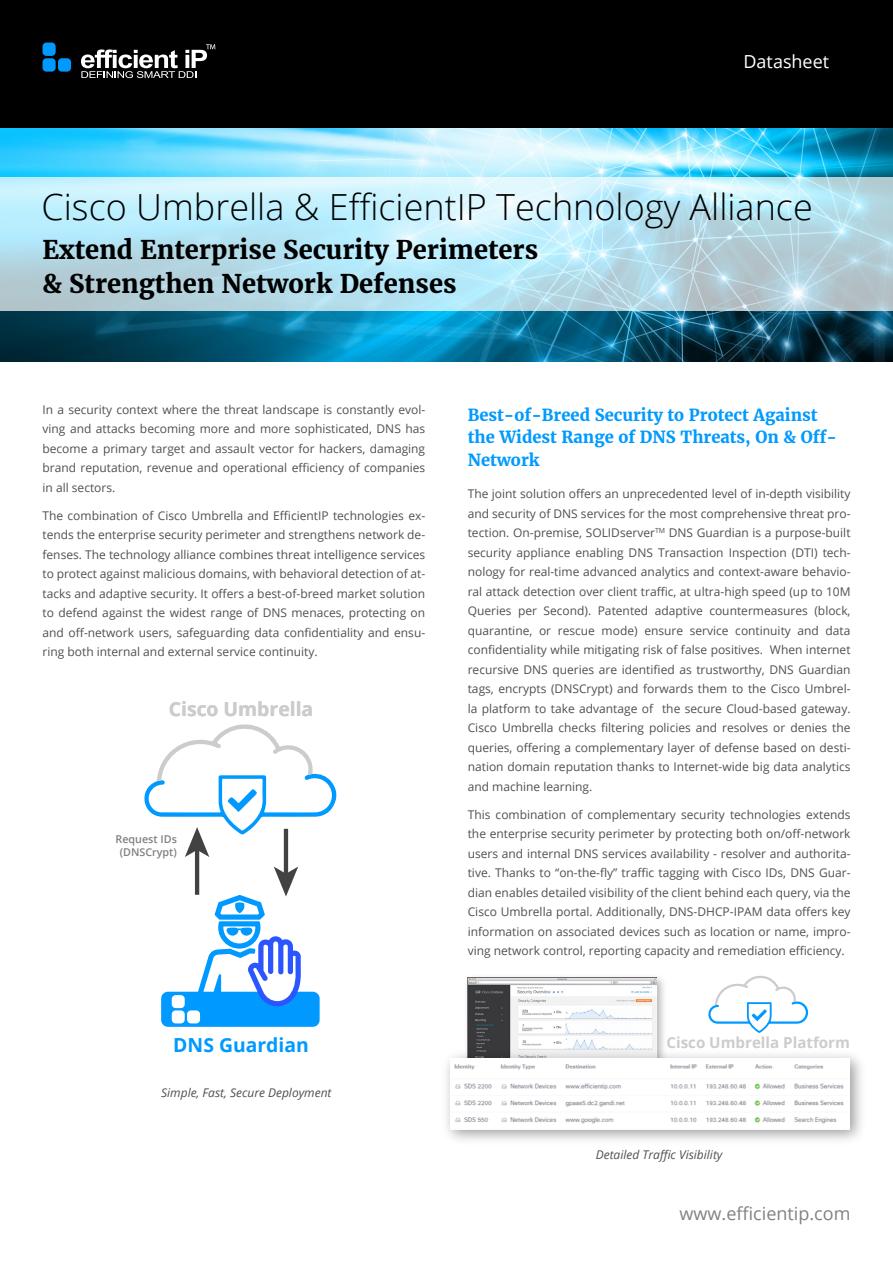
<style>
.page{position:relative;width:893px;height:1263px;background:#fff}
.page>*{position:absolute;margin:0;border:0;box-sizing:border-box;transform-origin:0 0}
.t1{font:300 36px "Open Sans";color:#000}
.t2{font:700 25.5px/34.5px "Merriweather";color:#000}
.t3{font:700 19.35px "Open Sans";color:#ccc}
.t4{font:700 19.35px "Open Sans";color:#09f}
.t5{font:18px "Open Sans";color:#818181}
.t6{font:18px "Open Sans";color:#fff}
.t7{font:700 16.5px/22.5px "Merriweather";color:#009aff}
.t8{font:700 15.15px "Open Sans";color:#ccc}
.t9{font:12px/19.5px "Open Sans";color:#505050;text-align:justify}
.t10{font:italic 12px "Open Sans";color:#505050}
.t11{font:600 10.8px/12.9px "Open Sans";color:#808080;text-align:center}
</style>
<div class="page">
<div style="left:0;top:0;width:893px;height:135px;background:#000"></div>
<div style="left:43px;top:58px;width:13px;height:14px;background:#09f;border-radius:4px"></div>
<div style="left:43px;top:43px;width:13px;height:13px;background:#09f;border-radius:4px"></div>
<div style="left:58px;top:58px;width:13px;height:14px;background:#09f;border-radius:4px"></div>
<svg style="left:81px;top:44px;width:134px;height:34px"></svg>
<img style="left:0;top:129px;width:893px;height:232px">
<svg style="left:0;top:177px;width:893px;height:133px;background:#bde2ee"></svg>
<div style="left:161px;top:992px;width:159px;height:35px;background:#09f;border-radius:7px"></div>
<div style="left:172px;top:995px;width:13px;height:13px;background:#fff;border-radius:4px"></div>
<div style="left:172px;top:1010px;width:13px;height:13px;background:#fff;border-radius:4px"></div>
<div style="left:187px;top:1010px;width:13px;height:13px;background:#fff;border-radius:4px"></div>
<hr style="left:195px;top:848px;width:4px;height:47px;background:#424242">
<svg style="left:144px;top:724px;width:193px;height:133px"></svg>
<hr style="left:284px;top:829px;width:4px;height:46px;background:#424242">
<svg style="left:196px;top:866px;width:105px;height:155px"></svg>
<img style="left:467px;top:977px;width:197px;height:67px">
<img style="left:468px;top:977px;width:188px;height:67px">
<img style="left:446px;top:1044px;width:415px;height:97px">
<img style="left:450px;top:1058px;width:400px;height:71px">
<svg style="left:708px;top:975px;width:101px;height:58px"></svg>
<h3 class="t6" style="left:743px;top:49px;width:87px">Datasheet</h3>
<h1 class="t1" style="left:41px;top:182px;width:773px">Cisco Umbrella &amp; EfficientIP Technology Alliance</h1>
<h2 class="t2" style="left:43px;top:232px;width:497px">Extend Enterprise Security Perimeters &amp; Strengthen Network Defenses</h2>
<p class="t9" style="left:43px;top:399px;width:384px">In a security context where the threat landscape is constantly evol&shy;ving and attacks becoming more and more sophisticated, DNS has become a primary target and assault vector for hackers, damaging brand reputation, revenue and operational efficiency of companies in all sectors.</p>
<p class="t9" style="left:43px;top:505px;width:384px">The combination of Cisco Umbrella and EfficientIP technologies ex&shy;tends the enterprise security perimeter and strengthens network de&shy;fenses. The technology alliance combines threat intelligence services to protect against malicious domains, with behavioral detection of at&shy;tacks and adaptive security. It offers a best-of-breed market solution to defend against the widest range of DNS menaces, protecting on and off-network users, safeguarding data confidentiality and ensu&shy;ring both internal and external service continuity.</p>
<h3 class="t3" style="left:169px;top:695px;width:146px">Cisco Umbrella</h3>
<p class="t11" style="left:115px;top:832px;width:63px">Request IDs (DNSCrypt)</p>
<h3 class="t4" style="left:173px;top:1031px;width:137px">DNS Guardian</h3>
<p class="t10" style="left:161px;top:1084px;width:172px">Simple, Fast, Secure Deployment</p>
<h3 class="t7" style="left:468px;top:403px;width:371px">Best-of-Breed Security to Protect Against the Widest Range of DNS Threats, On &amp; Off-<br>Network</h3>
<p class="t9" style="left:468px;top:484px;width:384px">The joint solution offers an unprecedented level of in-depth visibility and security of DNS services for the most comprehensive threat pro&shy;tection. On-premise, SOLIDserver<sup>TM</sup> DNS Guardian is a purpose-built security appliance enabling DNS Transaction Inspection (DTI) tech&shy;nology for real-time advanced analytics and context-aware behavio&shy;ral attack detection over client traffic, at ultra-high speed (up to 10M Queries per Second). Patented adaptive countermeasures (block, quarantine, or rescue mode) ensure service continuity and data confidentiality while mitigating risk of false positives. When internet recursive DNS queries are identified as trustworthy, DNS Guardian tags, encrypts (DNSCrypt) and forwards them to the Cisco Umbrel&shy;la platform to take advantage of the secure Cloud-based gateway.<br>Cisco Umbrella checks filtering policies and resolves or denies the queries, offering a complementary layer of defense based on desti&shy;nation domain reputation thanks to Internet-wide big data analytics and machine learning.</p>
<p class="t9" style="left:468px;top:804px;width:384px">This combination of complementary security technologies extends the enterprise security perimeter by protecting both on/off-network users and internal DNS services availability - resolver and authorita&shy;tive. Thanks to “on-the-fly” traffic tagging with Cisco IDs, DNS Guar&shy;dian enables detailed visibility of the client behind each query, via the Cisco Umbrella portal. Additionally, DNS-DHCP-IPAM data offers key information on associated devices such as location or name, impro&shy;ving network control, reporting capacity and remediation efficiency.</p>
<p class="t8" style="left:666px;top:1032px;width:185px">Cisco Umbrella Platform</p>
<p class="t10" style="left:596px;top:1146px;width:128px">Detailed Traffic Visibility</p>
<h3 class="t5" style="left:680px;top:1201px;width:172px">www.efficientip.com</h3>
</div>
